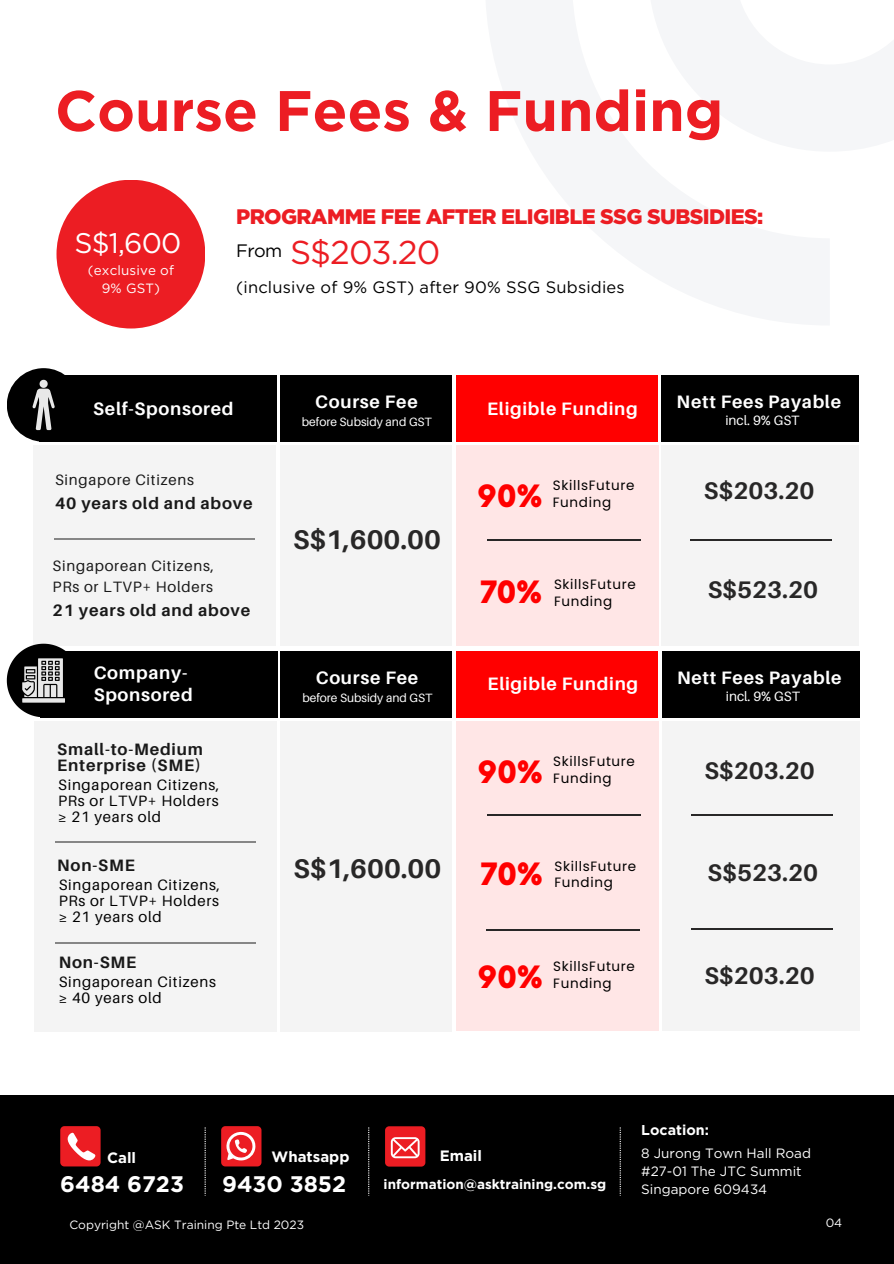
<style>
.page{position:relative;width:894px;height:1264px;background:#fff}
.page>*{position:absolute;margin:0;border:0;box-sizing:border-box;transform-origin:0 0}
.t1{font:700 57px "Gotham";color:#ec1d23}
.t2{font:33px "Gotham";color:#ec1d23}
.t3{font:900 30px "Neue Einstellung";color:#f00}
.t4{font:28.35px "Gotham";color:#fff}
.t5{font:700 27px "Aileron";color:#282727}
.t6{font:700 24px "Aileron";color:#282727}
.t7{font:700 22.5px "Gotham";color:#fff}
.t8{font:900 21px "Gotham";letter-spacing:-.03em;color:#ec1d23}
.t9{font:700 18px "Aileron";letter-spacing:.04em;color:#fff}
.t10{font:700 16.5px/15.8px "Aileron";letter-spacing:.05em;color:#191919}
.t11{font:16.5px "Gotham";letter-spacing:.01em;color:#000}
.t12{font:15px/15.8px "Aileron";letter-spacing:.05em;color:#000;text-align:justify}
.t13{font:15px/21.3px "Aileron";letter-spacing:.05em;color:#191919}
.t14{font:700 15px "Gotham";color:#fff}
.t15{font:700 14.25px "Gotham";color:#fff}
.t16{font:13.5px/16.8px "Poppins";letter-spacing:.05em;color:#000}
.t17{font:13.5px/18px "Gotham";color:#fff}
.t18{font:700 13.5px "Gotham";color:#fff}
.t19{font:13.5px "Aileron";color:#fff}
.t20{font:13.35px/17.9px "Gotham";letter-spacing:.01em;color:#fff;text-align:center}
.t21{font:12px "Aileron";color:#fff}
.t22{font:12px "Gotham";color:#fff}
</style>
<div class="page">
<div style="left:56px;top:180px;width:149px;height:148px;background:#ec1d23;border-radius:50%"></div>
<div style="left:0;top:1094px;width:893px;height:169px;background:#000"></div>
<svg style="left:60px;top:1126px;width:41px;height:40px;background:#e83e43"></svg>
<svg style="left:221px;top:1126px;width:40px;height:40px;background:#ec484d"></svg>
<svg style="left:385px;top:1126px;width:40px;height:40px;background:#eb4146"></svg>
<svg style="left:204px;top:1127px;width:2px;height:67px"></svg>
<svg style="left:368px;top:1127px;width:1px;height:67px"></svg>
<svg style="left:619px;top:1127px;width:1px;height:67px"></svg>
<div style="left:34px;top:721px;width:242px;height:310px;background:#f4f4f4"></div>
<div style="left:662px;top:651px;width:197px;height:66px;background:#000"></div>
<div style="left:662px;top:721px;width:197px;height:309px;background:#f4f4f4"></div>
<div style="left:40px;top:651px;width:237px;height:66px;background:#000"></div>
<div style="left:456px;top:651px;width:202px;height:66px;background:#f00"></div>
<div style="left:456px;top:721px;width:203px;height:309px;background:#ffe6e6"></div>
<hr style="left:690px;top:814px;width:142px;height:1px;background:#282727">
<hr style="left:487px;top:814px;width:153px;height:1px;background:#282727">
<div style="left:281px;top:651px;width:171px;height:66px;background:#000"></div>
<div style="left:281px;top:721px;width:171px;height:310px;background:#f4f4f4"></div>
<hr style="left:55px;top:841px;width:200px;height:2px;background:#191919">
<hr style="left:55px;top:942px;width:200px;height:1px;background:#191919">
<hr style="left:486px;top:929px;width:153px;height:1px;background:#282727">
<hr style="left:690px;top:928px;width:142px;height:1px;background:#282727">
<svg style="left:7px;top:643px;width:73px;height:74px"></svg>
<div style="left:34px;top:445px;width:241px;height:200px;background:#f4f4f4"></div>
<div style="left:661px;top:375px;width:197px;height:67px;background:#000"></div>
<div style="left:661px;top:445px;width:197px;height:200px;background:#f4f4f4"></div>
<div style="left:40px;top:375px;width:237px;height:67px;background:#000"></div>
<div style="left:456px;top:375px;width:201px;height:67px;background:#f00"></div>
<div style="left:456px;top:445px;width:202px;height:200px;background:#ffe6e6"></div>
<hr style="left:690px;top:539px;width:141px;height:1px;background:#282727">
<hr style="left:487px;top:540px;width:153px;height:1px;background:#282727">
<div style="left:280px;top:375px;width:171px;height:67px;background:#000"></div>
<div style="left:280px;top:445px;width:171px;height:200px;background:#f4f4f4"></div>
<hr style="left:54px;top:538px;width:201px;height:1px;background:#191919">
<div style="left:7px;top:368px;width:73px;height:74px;background:#000;border-radius:50%"></div>
<svg style="left:33px;top:380px;width:22px;height:50px"></svg>
<h1 class="t1" style="left:55px;top:76px;width:669px">Course Fees &amp; Funding</h1>
<h3 class="t4" style="left:74px;top:226px;width:108px">S$1,600</h3>
<p class="t20" style="left:88px;top:261px;width:88px">(exclusive of<br>9% GST)</p>
<h3 class="t8" style="left:236px;top:203px;width:528px">PROGRAMME FEE AFTER ELIGIBLE SSG SUBSIDIES:</h3>
<h2 class="t2" style="left:236px;top:232px;width:205px"><sup>From</sup> S$203.20</h2>
<p class="t11" style="left:236px;top:277px;width:390px">(inclusive of 9% GST) after 90% SSG Subsidies</p>
<p class="t9" style="left:93px;top:397px;width:142px">Self-Sponsored</p>
<p class="t13" style="left:55px;top:469px;width:140px">Singapore Citizens</p>
<p class="t10" style="left:55px;top:495px;width:199px">40 years old and above</p>
<p class="t13" style="left:53px;top:554px;width:163px">Singaporean Citizens,<br>PRs or LTVP+ Holders</p>
<p class="t10" style="left:53px;top:601px;width:199px">21 years old and above</p>
<p class="t9" style="left:315px;top:391px;width:104px">Course Fee</p>
<p class="t21" style="left:302px;top:414px;width:131px">before Subsidy and GST</p>
<h3 class="t5" style="left:293px;top:522px;width:149px">S$1,600.00</h3>
<p class="t9" style="left:487px;top:397px;width:152px">Eligible Funding</p>
<p class="t9" style="left:676px;top:391px;width:166px">Nett Fees Payable</p>
<p class="t19" style="left:725px;top:412px;width:76px">incl. 9% GST</p>
<p class="t16" style="left:552px;top:477px;width:83px">SkillsFuture<br>Funding</p>
<h3 class="t3" style="left:477px;top:468px;width:67px">90%</h3>
<h3 class="t6" style="left:703px;top:476px;width:112px">S$203.20</h3>
<p class="t16" style="left:554px;top:575px;width:83px">SkillsFuture<br>Funding</p>
<h3 class="t3" style="left:480px;top:564px;width:64px">70%</h3>
<h3 class="t6" style="left:707px;top:575px;width:112px">S$523.20</h3>
<p class="t9" style="left:94px;top:661px;width:95px">Company-</p>
<p class="t9" style="left:677px;top:666px;width:166px">Nett Fees Payable</p>
<p class="t9" style="left:94px;top:684px;width:100px">Sponsored</p>
<p class="t9" style="left:315px;top:666px;width:104px">Course Fee</p>
<p class="t9" style="left:487px;top:672px;width:152px">Eligible Funding</p>
<p class="t19" style="left:725px;top:687px;width:76px">incl. 9% GST</p>
<p class="t21" style="left:302px;top:690px;width:131px">before Subsidy and GST</p>
<p class="t10" style="left:57px;top:741px;width:147px">Small-to-Medium<br>Enterprise (SME)</p>
<p class="t12" style="left:58px;top:777px;width:163px">Singaporean Citizens, PRs or LTVP+ Holders ≥ 21 years old</p>
<p class="t10" style="left:57px;top:856px;width:79px">Non-SME</p>
<p class="t12" style="left:59px;top:876px;width:163px">Singaporean Citizens, PRs or LTVP+ Holders ≥ 21 years old</p>
<p class="t10" style="left:59px;top:954px;width:79px">Non-SME</p>
<p class="t12" style="left:59px;top:973px;width:159px">Singaporean Citizens ≥ 40 years old</p>
<h3 class="t5" style="left:293px;top:851px;width:149px">S$1,600.00</h3>
<p class="t16" style="left:553px;top:752px;width:83px">SkillsFuture<br>Funding</p>
<h3 class="t3" style="left:477px;top:744px;width:67px">90%</h3>
<h3 class="t6" style="left:704px;top:755px;width:112px">S$203.20</h3>
<p class="t16" style="left:554px;top:857px;width:83px">SkillsFuture<br>Funding</p>
<h3 class="t3" style="left:480px;top:846px;width:64px">70%</h3>
<h3 class="t6" style="left:707px;top:857px;width:112px">S$523.20</h3>
<p class="t16" style="left:553px;top:958px;width:83px">SkillsFuture<br>Funding</p>
<h3 class="t3" style="left:477px;top:949px;width:67px">90%</h3>
<h3 class="t6" style="left:704px;top:961px;width:112px">S$203.20</h3>
<p class="t14" style="left:107px;top:1148px;width:30px">Call</p>
<h3 class="t7" style="left:60px;top:1170px;width:125px">6484 6723</h3>
<p class="t14" style="left:271px;top:1147px;width:79px">Whatsapp</p>
<h3 class="t7" style="left:222px;top:1170px;width:125px">9430 3852</h3>
<p class="t14" style="left:439px;top:1146px;width:44px">Email</p>
<p class="t18" style="left:383px;top:1175px;width:224px">information@asktraining.com.sg</p>
<p class="t15" style="left:641px;top:1121px;width:69px">Location:</p>
<p class="t17" style="left:641px;top:1144px;width:171px">8 Jurong Town Hall Road #27-01 The JTC Summit<br>Singapore 609434</p>
<p class="t22" style="left:69px;top:1217px;width:236px">Copyright @ASK Training Pte Ltd 2023</p>
<p class="t22" style="left:825px;top:1215px;width:18px">04</p>
</div>
